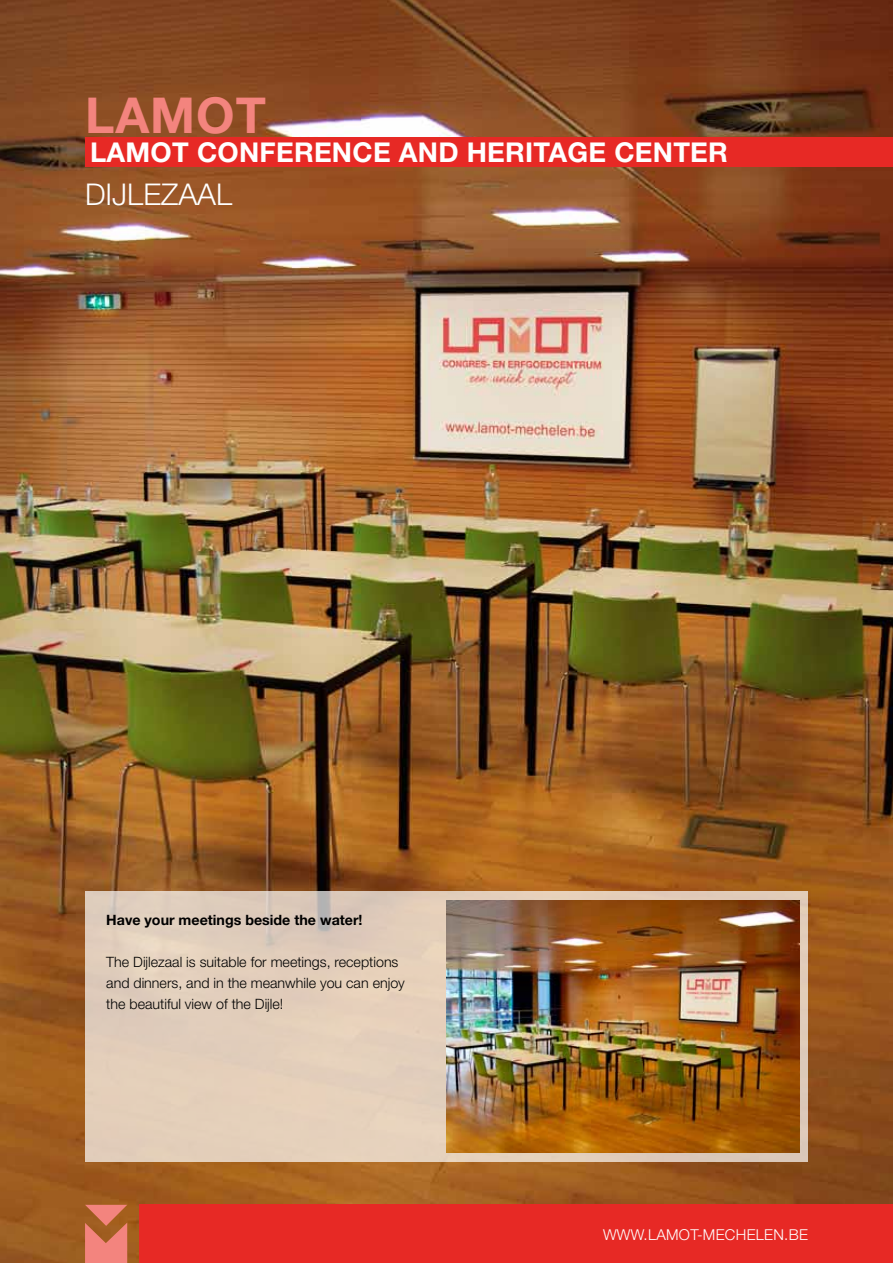
<style>
.page{position:relative;width:893px;height:1263px;background:#fff}
.page>*{position:absolute;margin:0;border:0;box-sizing:border-box;transform-origin:0 0}
.t1{font:700 49.5px "Helvetica Neue";letter-spacing:.02em;color:#f3847e}
.t2{font:300 30px "Helvetica Neue";color:#fff}
.t3{font:700 27.3px "Helvetica Neue";letter-spacing:.01em;color:#fff}
.t4{font:300 15px "Helvetica Neue";letter-spacing:.02em;color:#fff}
.t5{font:300 14.25px/21px "Helvetica Neue";color:#000}
.t6{font:700 14.25px "Helvetica Neue";color:#000}
</style>
<div class="page">
<img style="left:0;top:0;width:893px;height:1263px">
<div style="left:139px;top:1205px;width:754px;height:58px;background:#e72925"></div>
<svg style="left:85px;top:1205px;width:42px;height:58px;background:#d97861"></svg>
<div style="left:85px;top:137px;width:808px;height:29px;background:#e72925"></div>
<div style="left:85px;top:891px;width:723px;height:270px;background:#e3cebb"></div>
<img style="left:446px;top:901px;width:353px;height:251px">
<h1 class="t1" style="left:85px;top:85px;width:182px">LAMOT</h1>
<h3 class="t3" style="left:90px;top:135px;width:639px">LAMOT CONFERENCE AND HERITAGE CENTER</h3>
<h2 class="t2" style="left:85px;top:176px;width:149px">Dijlezaal</h2>
<p class="t6" style="left:106px;top:911px;width:258px">HAVE YOUR MEETINGS BESIDE THE WATER!</p>
<p class="t5" style="left:106px;top:951px;width:300px">The Dijlezaal is suitable for meetings, receptions and dinners, and in the meanwhile you can enjoy the beautiful view of the Dijle!</p>
<p class="t4" style="left:603px;top:1226px;width:15px">www</p>
<p class="t4" style="left:644px;top:1226px;width:166px">.lamot-mechelen.be</p>
</div>
